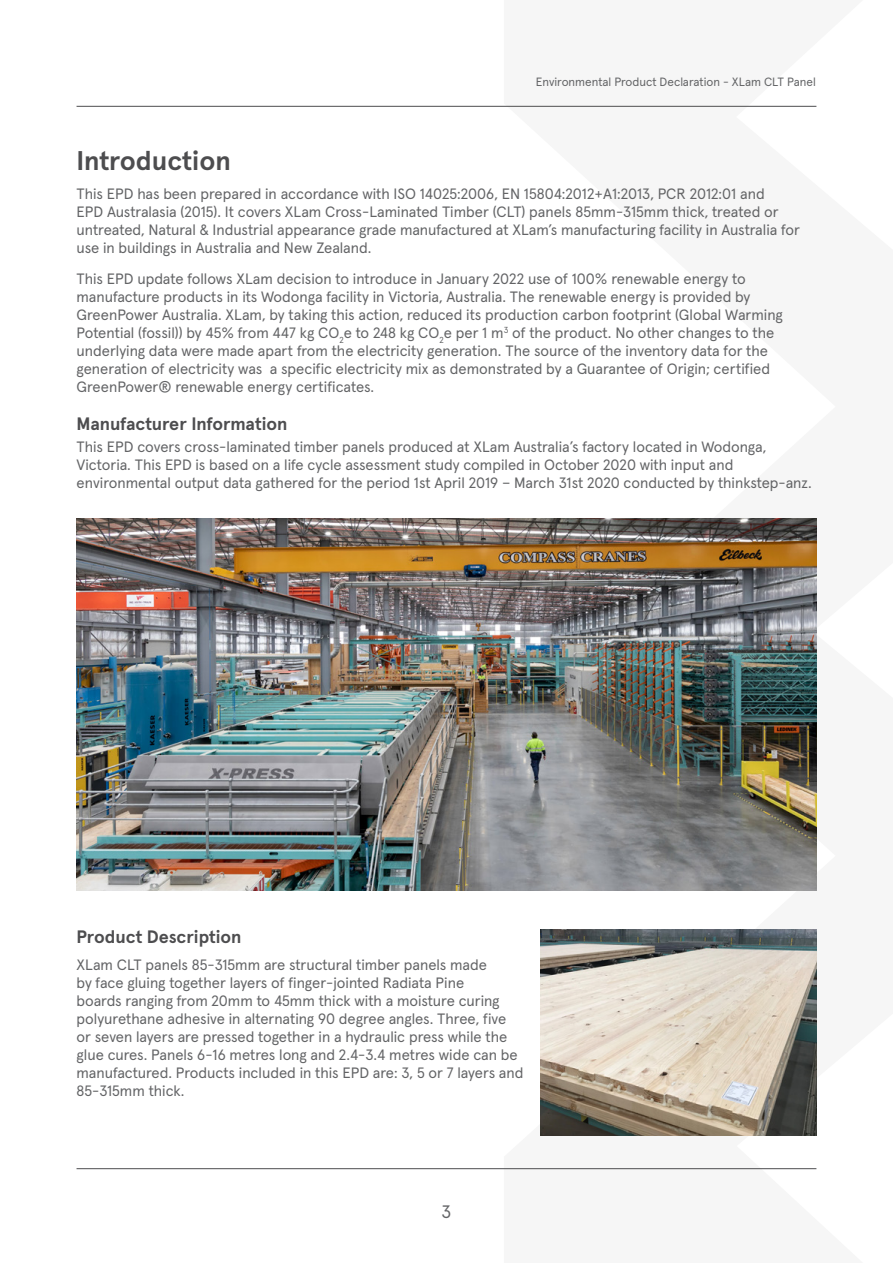
<style>
.page{position:relative;width:893px;height:1263px;background:#fff}
.page>*{position:absolute;margin:0;border:0;box-sizing:border-box;transform-origin:0 0}
.t1{font:700 27px "Apercu";color:#4d4d4f}
.t2{font:700 18px "Apercu";color:#4d4d4f}
.t3{font:18px "Apercu";color:#636466}
.t4{font:15px/18px "Apercu";color:#636466}
.t5{font:12px "Apercu";color:#636466}
</style>
<div class="page">
<svg style="left:504px;top:105px;width:313px;height:1065px"></svg>
<hr style="left:77px;top:106px;width:739px;height:1px;background:#4d4d4f">
<hr style="left:77px;top:1168px;width:739px;height:1px;background:#4d4d4f">
<img style="left:77px;top:519px;width:739px;height:372px">
<img style="left:541px;top:929px;width:275px;height:206px">
<p class="t5" style="left:536px;top:72px;width:281px">Environmental Product Declaration - XLam CLT Panel</p>
<h1 class="t1" style="left:77px;top:140px;width:156px">Introduction</h1>
<p class="t4" style="left:77px;top:183px;width:725px">This EPD has been prepared in accordance with ISO 14025:2006, EN 15804:2012+A1:2013, PCR 2012:01 and<br>EPD Australasia (2015). It covers XLam Cross-Laminated Timber (CLT) panels 85mm-315mm thick, treated or untreated, Natural &amp; Industrial appearance grade manufactured at XLam’s manufacturing facility in Australia for use in buildings in Australia and New Zealand.</p>
<p class="t4" style="left:77px;top:268px;width:708px">This EPD update follows XLam decision to introduce in January 2022 use of 100% renewable energy to manufacture products in its Wodonga facility in Victoria, Australia. The renewable energy is provided by GreenPower Australia. XLam, by taking this action, reduced its production carbon footprint (Global Warming Potential (fossil)) by 45% from 447 kg CO<sub>2</sub>e to 248 kg CO<sub>2</sub>e per 1 m<sup>3</sup> of the product. No other changes to the underlying data were made apart from the electricity generation. The source of the inventory data for the generation of electricity was a specific electricity mix as demonstrated by a Guarantee of Origin; certified GreenPower® renewable energy certificates.</p>
<p class="t2" style="left:77px;top:410px;width:213px">Manufacturer Information</p>
<p class="t4" style="left:77px;top:437px;width:737px">This EPD covers cross-laminated timber panels produced at XLam Australia’s factory located in Wodonga,<br>Victoria. This EPD is based on a life cycle assessment study compiled in October 2020 with input and environmental output data gathered for the period 1st April 2019 – March 31st 2020 conducted by thinkstep-anz.</p>
<p class="t2" style="left:77px;top:923px;width:167px">Product Description</p>
<p class="t4" style="left:77px;top:954px;width:448px">XLam CLT panels 85-315mm are structural timber panels made<br>by face gluing together layers of finger-jointed Radiata Pine<br>boards ranging from 20mm to 45mm thick with a moisture curing polyurethane adhesive in alternating 90 degree angles. Three, five or seven layers are pressed together in a hydraulic press while the glue cures. Panels 6-16 metres long and 2.4-3.4 metres wide can be manufactured. Products included in this EPD are: 3, 5 or 7 layers and 85-315mm thick.</p>
<p class="t3" style="left:442px;top:1197px;width:11px">3</p>
</div>
